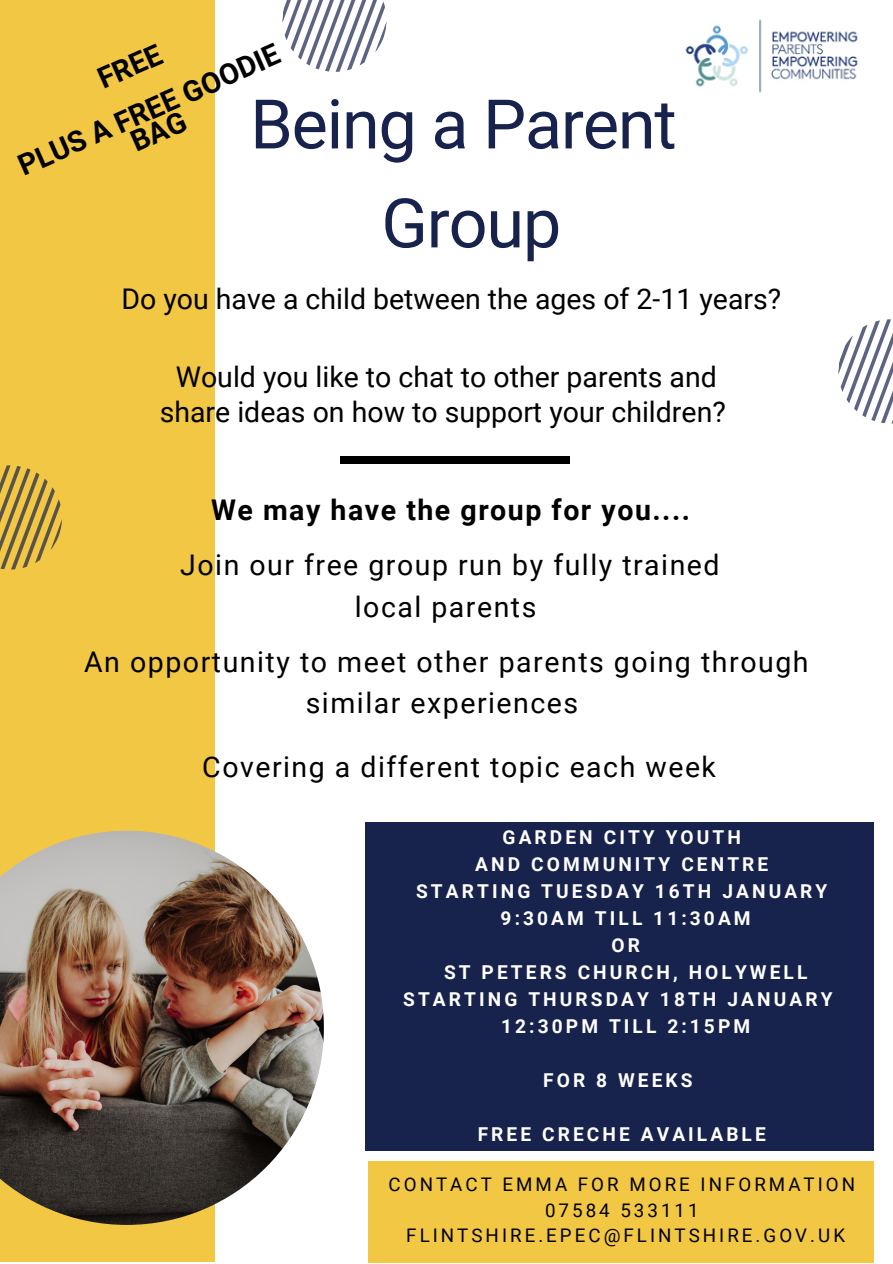
<style>
.page{position:relative;width:893px;height:1264px;background:#fff}
.page>*{position:absolute;margin:0;border:0;box-sizing:border-box;transform-origin:0 0}
.t1{font:68.4px "Roboto";letter-spacing:-.015em;color:#17224d}
.t2{font:700 28.95px/23.5px "Roboto";color:#000;text-align:center}
.t3{font:28.5px/41.5px "Roboto";letter-spacing:.055em;color:#000;text-align:center}
.t4{font:28.5px/34.8px "Roboto";color:#000;text-align:center}
.t5{font:700 28.5px "Roboto";letter-spacing:.055em;color:#000}
.t6{font:700 19.2px "Roboto";letter-spacing:.16em;color:#fff}
.t7{font:18.75px "Roboto";letter-spacing:.16em;color:#000}
</style>
<div class="page">
<div style="left:340px;top:456px;width:230px;height:7px;background:#000"></div>
<img style="left:685px;top:19px;width:173px;height:74px">
<div style="left:0;top:0;width:215px;height:1261px;background:#f2c744"></div>
<div style="left:368px;top:1161px;width:505px;height:101px;background:#f2c744"></div>
<img style="left:0;top:830px;width:324px;height:394px">
<svg style="left:838px;top:319px;width:54px;height:105px"></svg>
<svg style="left:282px;top:0;width:105px;height:72px"></svg>
<div style="left:365px;top:822px;width:508px;height:328px;background:#17224d"></div>
<svg style="left:0;top:465px;width:62px;height:105px"></svg>
<p class="t2" style="left:15px;top:157px;width:284px;rotate:-24deg">PLUS A FREE GOODIE<br>BAG</p>
<p class="t2" style="left:95px;top:69px;width:68px;rotate:-24deg">FREE</p>
<p class="t1" style="left:250px;top:85px;width:428px">Being a Parent</p>
<p class="t1" style="left:381px;top:184px;width:181px">Group</p>
<p class="t4" style="left:121px;top:281px;width:661px">Do you have a child between the ages of 2-11 years?</p>
<p class="t4" style="left:160px;top:360px;width:567px">Would you like to chat to other parents and share ideas on how to support your children?</p>
<p class="t5" style="left:211px;top:493px;width:480px">We may have the group for you....</p>
<p class="t3" style="left:180px;top:544px;width:541px">Join our free group run by fully trained local parents</p>
<p class="t3" style="left:84px;top:641px;width:726px">An opportunity to meet other parents going through similar experiences</p>
<p class="t3" style="left:202px;top:746px;width:515px">Covering a different topic each week</p>
<p class="t6" style="left:502px;top:826px;width:240px">GARDEN CITY YOUTH</p>
<p class="t6" style="left:475px;top:853px;width:294px">AND COMMUNITY CENTRE</p>
<p class="t6" style="left:416px;top:880px;width:413px">STARTING TUESDAY 16TH JANUARY</p>
<p class="t6" style="left:500px;top:907px;width:251px">9:30AM TILL 11:30AM</p>
<p class="t6" style="left:611px;top:934px;width:30px">OR</p>
<p class="t6" style="left:444px;top:961px;width:365px">ST PETERS CHURCH, HOLYWELL</p>
<p class="t6" style="left:403px;top:988px;width:431px">STARTING THURSDAY 18TH JANUARY</p>
<p class="t6" style="left:501px;top:1015px;width:250px">12:30PM TILL 2:15PM</p>
<p class="t6" style="left:543px;top:1069px;width:151px">FOR 8 WEEKS</p>
<p class="t6" style="left:477px;top:1123px;width:289px">FREE CRECHE AVAILABLE</p>
<p class="t7" style="left:388px;top:1173px;width:468px">CONTACT EMMA FOR MORE INFORMATION</p>
<p class="t7" style="left:545px;top:1199px;width:155px">07584 533111</p>
<p class="t7" style="left:406px;top:1224px;width:440px">FLINTSHIRE.EPEC@FLINTSHIRE.GOV.UK</p>
</div>
